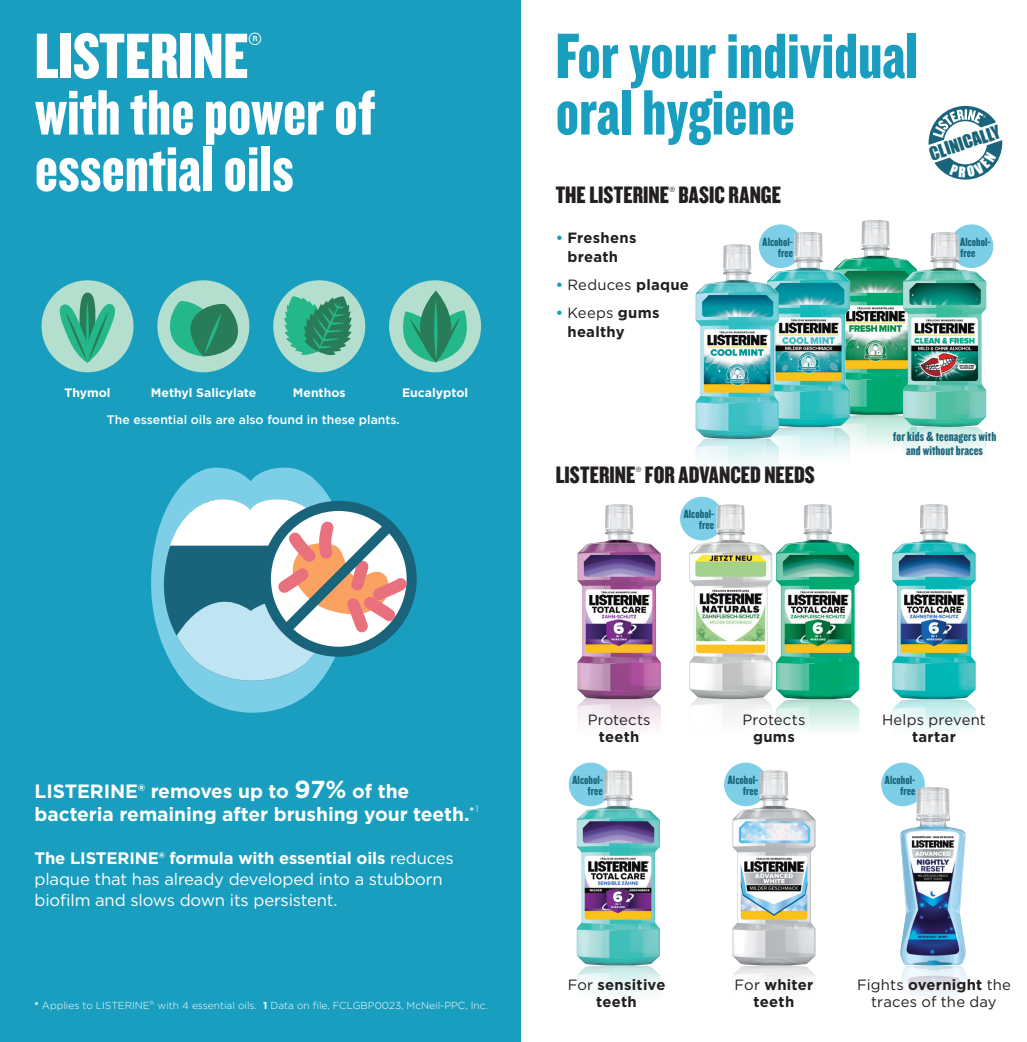
<style>
.page{position:relative;width:1027px;height:1042px;background:#fff}
.page>*{position:absolute;margin:0;border:0;box-sizing:border-box;transform-origin:0 0}
.t1{font:66.5px/56.5px "Knockout HTF69 Full Liteweight";color:#fff}
.t2{font:66.5px/56.5px "Knockout HTF69 Full Liteweight";color:#199ebf}
.t3{font:24.5px "Knockout HTF69 Full Liteweight";color:#231f20}
.t4{font:19.43px "Knockout HTF69 Full Liteweight";color:#fff}
.t5{font:700 19.25px/22.8px "Gotham";letter-spacing:-.005em;color:#fff}
.t6{font:17.15px "Impact";color:#19647a}
.t7{font:16.62px/21px "Gotham";letter-spacing:-.01em;color:#fff}
.t8{font:700 14.88px/18.4px "Gotham";letter-spacing:.02em;color:#231f20;text-align:center}
.t9{font:14.88px/17.5px "Gotham";letter-spacing:.01em;color:#231f20;text-align:center}
.t10{font:13.47px/13.5px "Knockout HTF69 Full Liteweight";letter-spacing:.005em;color:#19647a;text-align:center}
.t11{font:12.25px/11.4px "Knockout HTF69 Full Liteweight";letter-spacing:.005em;color:#19647a;text-align:right}
.t12{font:500 12.25px "Gotham";color:#fff}
.t13{font:700 12.25px "Gotham";color:#fff}
.t14{font:300 10.15px "Gotham";color:#fff}
.t15{font:8.22px "Knockout HTF69 Full Liteweight";color:#231f20}
.s1{color:#199ebf}
.s2{font-weight:700;color:#199ebf}
.s3{font-weight:700}
.s4{font-weight:400}
.s5{font-size:24.5px}
</style>
<div class="page">
<div style="left:759px;top:224px;width:43px;height:44px;background:#7dcfe7;border-radius:50%"></div>
<div style="left:680px;top:497px;width:44px;height:43px;background:#7dcfe7;border-radius:50%"></div>
<div style="left:569px;top:762px;width:43px;height:44px;background:#7dcfe7;border-radius:50%"></div>
<div style="left:724px;top:762px;width:44px;height:44px;background:#7dcfe7;border-radius:50%"></div>
<div style="left:881px;top:762px;width:44px;height:44px;background:#7dcfe7;border-radius:50%"></div>
<div style="left:0;top:0;width:521px;height:1042px;background:#199ebf"></div>
<img style="left:776px;top:504px;width:83px;height:227px">
<img style="left:892px;top:504px;width:84px;height:227px">
<img style="left:577px;top:504px;width:84px;height:192px">
<img style="left:732px;top:770px;width:84px;height:216px">
<img style="left:901px;top:965px;width:66px;height:31px">
<img style="left:850px;top:220px;width:53px;height:227px">
<img style="left:577px;top:770px;width:83px;height:226px">
<img style="left:779px;top:232px;width:71px;height:226px">
<img style="left:695px;top:439px;width:84px;height:29px">
<img style="left:577px;top:696px;width:84px;height:33px">
<div style="left:950px;top:224px;width:43px;height:44px;background:#7dcfe7;border-radius:50%"></div>
<img style="left:695px;top:244px;width:84px;height:195px">
<img style="left:903px;top:232px;width:83px;height:225px">
<div style="left:42px;top:280px;width:92px;height:92px;background:#b4decd;border-radius:50%"></div>
<svg style="left:56px;top:293px;width:63px;height:70px"></svg>
<div style="left:273px;top:280px;width:92px;height:92px;background:#b4decd;border-radius:50%"></div>
<svg style="left:284px;top:296px;width:68px;height:59px"></svg>
<div style="left:389px;top:280px;width:92px;height:92px;background:#b4decd;border-radius:50%"></div>
<svg style="left:399px;top:290px;width:72px;height:72px"></svg>
<div style="left:157px;top:280px;width:92px;height:92px;background:#b4decd;border-radius:50%"></div>
<svg style="left:165px;top:300px;width:78px;height:57px"></svg>
<svg style="left:151px;top:467px;width:179px;height:246px;fill:#7dcfe7"></svg>
<svg style="left:162px;top:499px;width:255px;height:182px;background:#90b4be"></svg>
<img style="left:689px;top:504px;width:83px;height:195px">
<img style="left:900px;top:787px;width:65px;height:178px">
<svg style="left:928px;top:106px;width:74px;height:74px"></svg>
<h1 class="t1" style="left:35px;top:29px;width:215px">LISTERINE</h1>
<p class="t4" style="left:248px;top:29px;width:15px">®</p>
<h1 class="t1" style="left:35px;top:86px;width:342px">with the power of essential oils</h1>
<p class="t13" style="left:64px;top:384px;width:48px">Thymol</p>
<p class="t13" style="left:151px;top:384px;width:107px">Methyl Salicylate</p>
<p class="t13" style="left:293px;top:384px;width:54px">Menthos</p>
<p class="t13" style="left:402px;top:384px;width:68px">Eucalyptol</p>
<p class="t12" style="left:107px;top:413px;width:294px">The essential oils are also found in these plants.</p>
<h1 class="t2" style="left:556px;top:29px;width:364px">For your individual oral hygiene</h1>
<p class="t15" style="left:669px;top:184px;width:7px">®</p>
<h2 class="t3" style="left:556px;top:182px;width:227px">THE LISTERINE BASIC RANGE</h2>
<p class="t8" style="left:556px;top:229px;width:82px"><span class="s1">•</span> Freshens breath</p>
<p class="t9" style="left:556px;top:276px;width:135px"><span class="s2">•</span> Reduces <span class="s3">plaque</span></p>
<p class="t8" style="left:567px;top:304px;width:94px;text-align:left;text-indent:-12px"><span class="s1">•</span> <span class="s4">Keeps</span> gums healthy</p>
<p class="t11" style="left:763px;top:236px;width:32px">Alcohol&shy;free</p>
<p class="t6" style="left:927px;top:144px;width:75px;rotate:-18deg">CLINICALLY</p>
<p class="t11" style="left:960px;top:236px;width:32px;text-align:left">Alcohol&shy;free</p>
<p class="t15" style="left:636px;top:464px;width:7px">®</p>
<h2 class="t3" style="left:556px;top:462px;width:261px">LISTERINE FOR ADVANCED NEEDS</h2>
<p class="t11" style="left:684px;top:508px;width:32px">Alcohol&shy;free</p>
<p class="t10" style="left:893px;top:430px;width:105px">for kids &amp; teenagers with and without braces</p>
<p class="t5" style="left:35px;top:780px;width:445px">LISTERINE® removes up to <span class="s5">97%</span> of the bacteria remaining after brushing your teeth.<sup>*</sup><sup>1</sup></p>
<p class="t7" style="left:35px;top:847px;width:421px"><span class="s3">The LISTERINE® formula with essential oils</span> reduces plaque that has already developed into a stubborn biofilm and slows down its persistent.</p>
<p class="t14" style="left:35px;top:999px;width:455px"><span class="s3">*</span> Applies to LISTERINE<sup>®</sup> with 4 essential oils. <span class="s3">1</span> Data on file, FCLGBP0023, McNeil-PPC, Inc.</p>
<p class="t9" style="left:588px;top:710px;width:65px">Protects</p>
<p class="t8" style="left:599px;top:727px;width:42px">teeth</p>
<p class="t9" style="left:742px;top:710px;width:65px">Protects</p>
<p class="t8" style="left:753px;top:727px;width:43px">gums</p>
<p class="t9" style="left:882px;top:710px;width:105px">Helps prevent</p>
<p class="t8" style="left:912px;top:727px;width:45px">tartar</p>
<p class="t11" style="left:572px;top:774px;width:32px">Alcohol&shy;free</p>
<p class="t11" style="left:728px;top:774px;width:32px">Alcohol&shy;free</p>
<p class="t11" style="left:885px;top:774px;width:32px">Alcohol&shy;free</p>
<p class="t8" style="left:568px;top:975px;width:99px;line-height:17.5px"><span class="s4">For</span> sensitive teeth</p>
<p class="t8" style="left:734px;top:975px;width:80px;line-height:17.5px"><span class="s4">For</span> whiter teeth</p>
<p class="t9" style="left:857px;top:975px;width:155px">Fights <span class="s3">overnight</span> the traces of the day</p>
</div>
